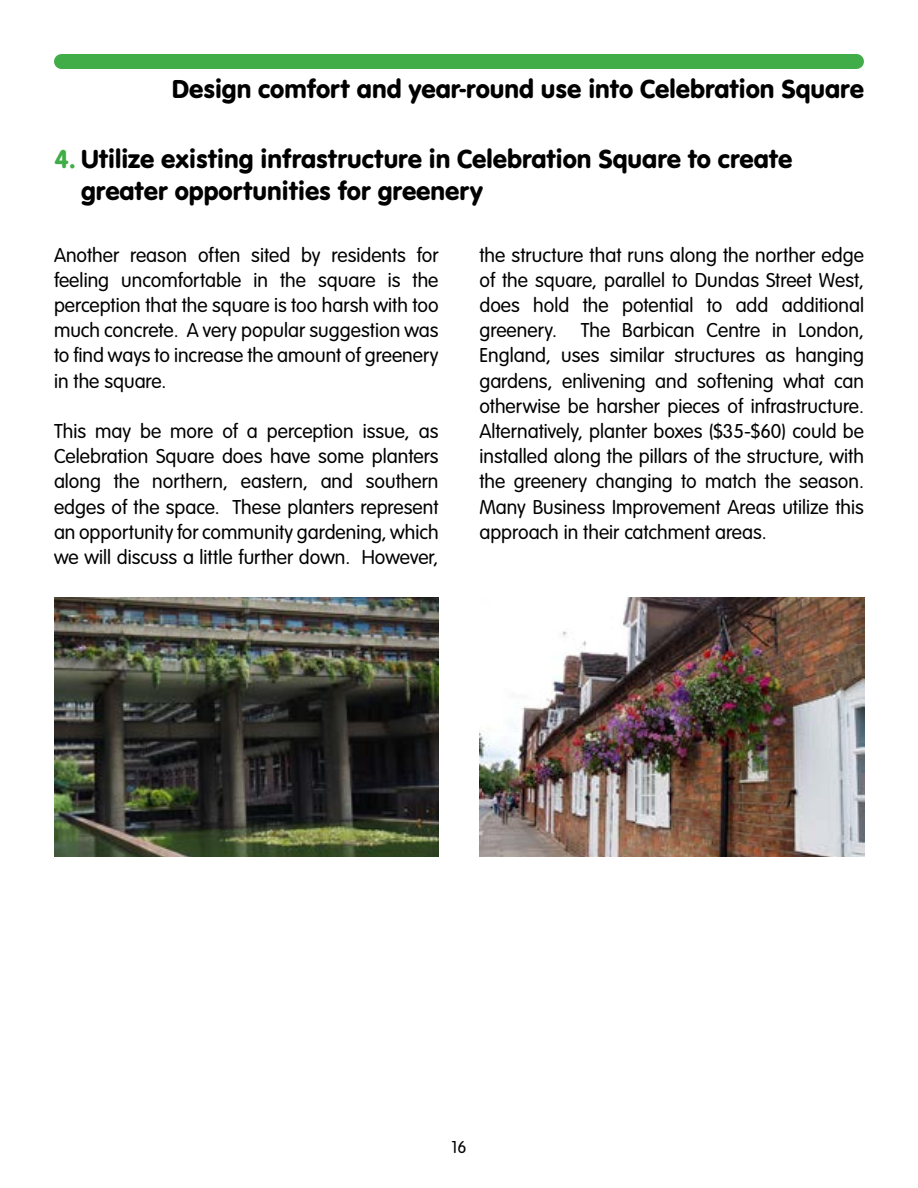
<style>
.page{position:relative;width:918px;height:1188px;background:#fff}
.page>*{position:absolute;margin:0;border:0;box-sizing:border-box;transform-origin:0 0}
.t1{font:27px/32.4px "VAG Rundschrift D";color:#000}
.t2{font:300 21px/25.2px "VAG Rundschrift D";color:#000;text-align:justify}
.t3{font:300 18px "VAG Rundschrift D";color:#000}
.s1{color:#41ad49}
</style>
<div class="page">
<div style="left:62px;top:54px;width:794px;height:15px;background:#41ad49"></div>
<img style="left:55px;top:598px;width:384px;height:259px">
<img style="left:479px;top:598px;width:385px;height:259px">
<p class="t1" style="left:172px;top:72px;width:694px">Design comfort and year-round use into Celebration Square</p>
<p class="t1" style="left:81px;top:142px;width:713px;text-indent:-26px"><span class="s1">4.</span> Utilize existing infrastructure in Celebration Square to create greater opportunities for greenery</p>
<p class="t2" style="left:54px;top:243px;width:386px">Another reason often sited by residents for feeling uncomfortable in the square is the perception that the square is too harsh with too much concrete. A very popular suggestion was to find ways to increase the amount of greenery in the square.</p>
<p class="t2" style="left:54px;top:419px;width:386px">This may be more of a perception issue, as Celebration Square does have some planters along the northern, eastern, and southern edges of the space. These planters represent an opportunity for community gardening, which we will discuss a little further down. However,</p>
<p class="t2" style="left:479px;top:243px;width:386px">the structure that runs along the norther edge of the square, parallel to Dundas Street West, does hold the potential to add additional greenery. The Barbican Centre in London, England, uses similar structures as hanging gardens, enlivening and softening what can otherwise be harsher pieces of infrastructure.<br>Alternatively, planter boxes ($35-$60) could be installed along the pillars of the structure, with the greenery changing to match the season.<br>Many Business Improvement Areas utilize this approach in their catchment areas.</p>
<p class="t3" style="left:452px;top:1138px;width:16px">16</p>
</div>
